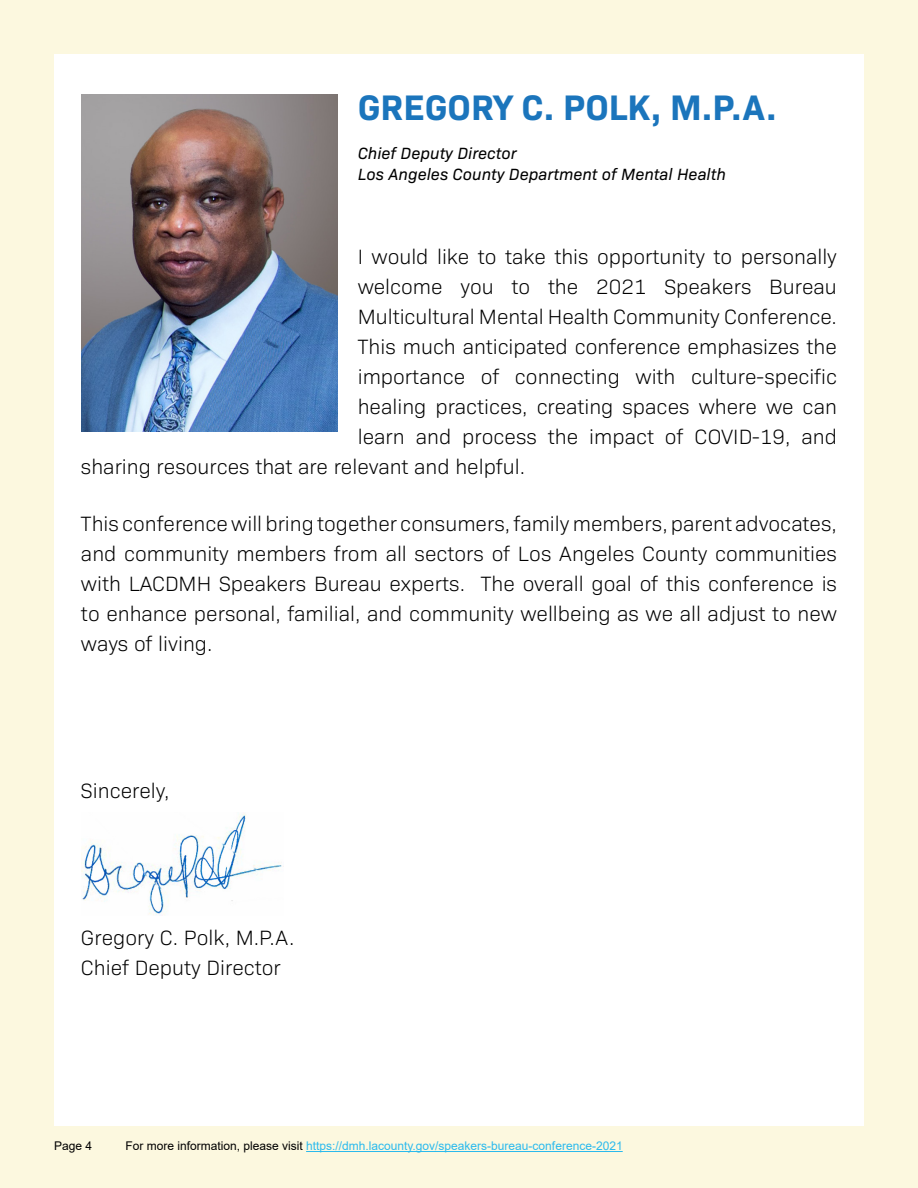
<style>
.page{position:relative;width:918px;height:1188px;background:#fcf8df}
.page>*{position:absolute;margin:0;border:0;box-sizing:border-box;transform-origin:0 0}
.t1{font:700 36px "Bio Sans";color:#1b75bc}
.t2{font:300 21px/30px "Bio Sans";color:#000;text-align:justify}
.t3{font:italic 16.5px/21px "Bio Sans";color:#000}
.t4{font:12px "Arial";color:#2bbaed}
.t5{font:12px "Arial";color:#000}
.s1{color:#000}
</style>
<div class="page">
<div style="left:54px;top:54px;width:810px;height:1071px;background:#fff"></div>
<hr style="left:306px;top:1151px;width:317px;height:1px;background:#2bbaed">
<img style="left:81px;top:813px;width:201px;height:102px">
<img style="left:81px;top:94px;width:257px;height:338px">
<h1 class="t1" style="left:358px;top:80px;width:420px">GREGORY C. POLK, M.P.A.</h1>
<p class="t3" style="left:358px;top:142px;width:370px">Chief Deputy Director<br>Los Angeles County Department of Mental Health</p>
<p class="t2" style="left:358px;top:240px;width:481px">I would like to take this opportunity to personally</p>
<p class="t2" style="left:358px;top:270px;width:481px">welcome you to the 2021 Speakers Bureau</p>
<p class="t2" style="left:358px;top:300px;width:481px">Multicultural Mental Health Community Conference.</p>
<p class="t2" style="left:358px;top:330px;width:481px">This much anticipated conference emphasizes the</p>
<p class="t2" style="left:358px;top:360px;width:481px">importance of connecting with culture-specific</p>
<p class="t2" style="left:358px;top:390px;width:481px">healing practices, creating spaces where we can</p>
<p class="t2" style="left:358px;top:420px;width:481px">learn and process the impact of COVID-19, and</p>
<p class="t2" style="left:81px;top:450px;width:446px">sharing resources that are relevant and helpful.</p>
<p class="t2" style="left:81px;top:507px;width:758px">This conference will bring together consumers, family members, parent advocates, and community members from all sectors of Los Angeles County communities with LACDMH Speakers Bureau experts. The overall goal of this conference is to enhance personal, familial, and community wellbeing as we all adjust to new ways of living.</p>
<p class="t2" style="left:81px;top:775px;width:90px">Sincerely,</p>
<p class="t2" style="left:81px;top:921px;width:215px">Gregory C. Polk, M.P.A.<br>Chief Deputy Director</p>
<p class="t5" style="left:54px;top:1138px;width:40px">Page 4</p>
<p class="t4" style="left:125px;top:1138px;width:499px"><span class="s1">For more information, please visit</span> https://dmh.lacounty.gov/speakers-bureau-conference-2021</p>
</div>
